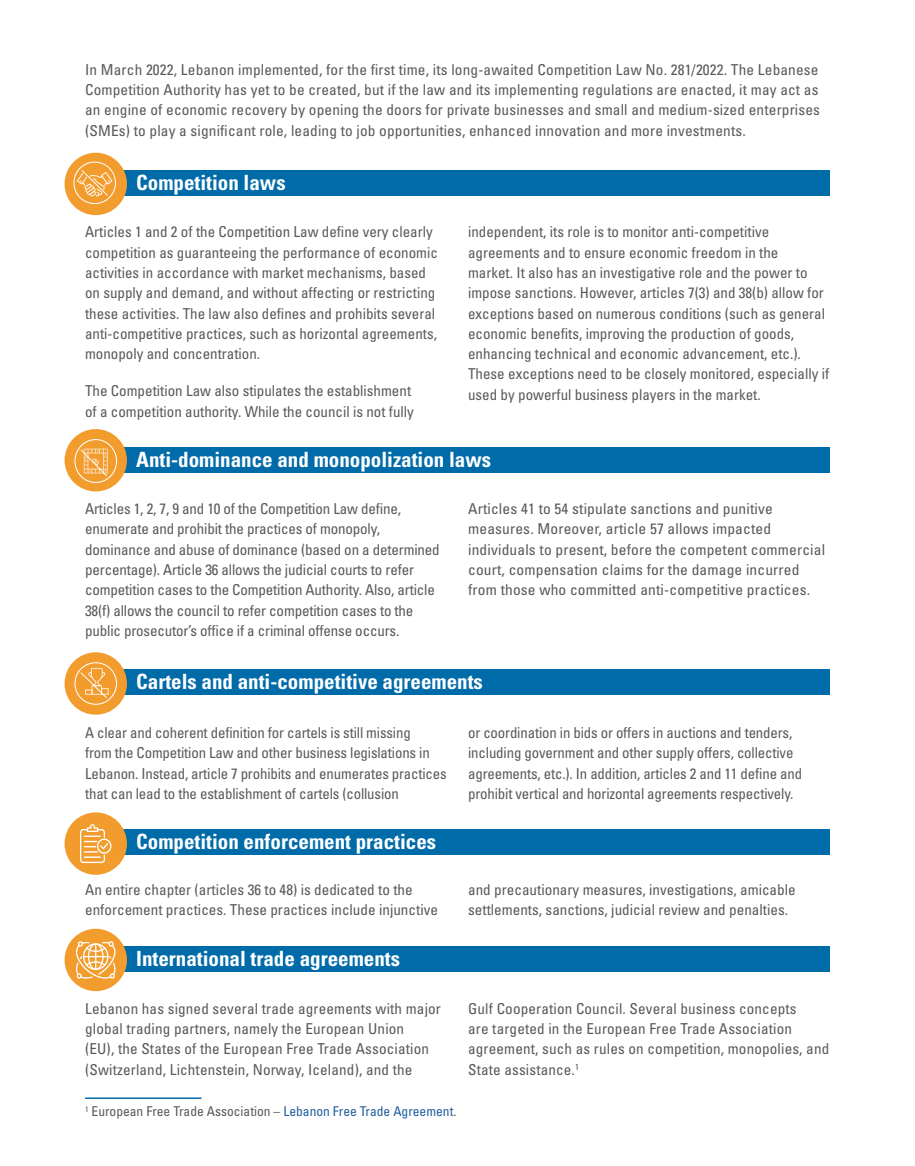
<style>
.page{position:relative;width:915px;height:1166px;background:#fff}
.page>*{position:absolute;margin:0;border:0;box-sizing:border-box;transform-origin:0 0}
.t1{font:700 condensed 21px "Univers LT Std";color:#fff}
.B-e1{font:condensed 15px/20.2px "Univers LT Std";color:#58595b}
.t2{font:condensed 13.5px "Univers LT Std";color:#58595b}
.s1{color:#215e9e}
</style>
<div class="page">
<hr style="left:85px;top:1097px;width:116px;height:1px;background:#006ba9">
<div style="left:85px;top:447px;width:744px;height:25px;background:#006ba9"></div>
<div style="left:64px;top:429px;width:63px;height:62px;background:#f39c2e;border-radius:50%"></div>
<svg style="left:74px;top:439px;width:43px;height:44px"></svg>
<div style="left:85px;top:170px;width:744px;height:26px;background:#006ba9"></div>
<div style="left:64px;top:153px;width:63px;height:62px;background:#f39c2e;border-radius:50%"></div>
<svg style="left:73px;top:162px;width:43px;height:42px"></svg>
<div style="left:85px;top:669px;width:744px;height:25px;background:#006ba9"></div>
<div style="left:64px;top:652px;width:63px;height:62px;background:#f39c2e;border-radius:50%"></div>
<svg style="left:74px;top:662px;width:43px;height:42px"></svg>
<div style="left:85px;top:829px;width:744px;height:25px;background:#006ba9"></div>
<div style="left:64px;top:812px;width:63px;height:62px;background:#f39c2e;border-radius:50%"></div>
<svg style="left:80px;top:824px;width:31px;height:38px"></svg>
<div style="left:85px;top:946px;width:744px;height:25px;background:#006ba9"></div>
<div style="left:64px;top:928px;width:63px;height:62px;background:#f39c2e;border-radius:50%"></div>
<svg style="left:76px;top:941px;width:40px;height:37px"></svg>
<p class="B-e1" style="left:85px;top:59px;width:736px;text-align:justify">In March 2022, Lebanon implemented, for the first time, its long-awaited Competition Law No. 281/2022. The Lebanese Competition Authority has yet to be created, but if the law and its implementing regulations are enacted, it may act as an engine of economic recovery by opening the doors for private businesses and small and medium-sized enterprises (SMEs) to play a significant role, leading to job opportunities, enhanced innovation and more investments.</p>
<p class="t1" style="left:136px;top:169px;width:151px">Competition laws</p>
<p class="B-e1" style="left:85px;top:222px;width:354px">Articles 1 and 2 of the Competition Law define very clearly competition as guaranteeing the performance of economic activities in accordance with market mechanisms, based on supply and demand, and without affecting or restricting these activities. The law also defines and prohibits several anti-competitive practices, such as horizontal agreements, monopoly and concentration.</p>
<p class="B-e1" style="left:85px;top:380px;width:330px">The Competition Law also stipulates the establishment of a competition authority. While the council is not fully</p>
<p class="B-e1" style="left:468px;top:222px;width:362px">independent, its role is to monitor anti-competitive agreements and to ensure economic freedom in the<br>market. It also has an investigative role and the power to impose sanctions. However, articles 7(3) and 38(b) allow for exceptions based on numerous conditions (such as general economic benefits, improving the production of goods, enhancing technical and economic advancement, etc.).<br>These exceptions need to be closely monitored, especially if used by powerful business players in the market.</p>
<p class="t1" style="left:136px;top:446px;width:356px">Anti-dominance and monopolization laws</p>
<p class="B-e1" style="left:85px;top:498px;width:356px">Articles 1, 2, 7, 9 and 10 of the Competition Law define, enumerate and prohibit the practices of monopoly, dominance and abuse of dominance (based on a determined percentage). Article 36 allows the judicial courts to refer competition cases to the Competition Authority. Also, article 38(f) allows the council to refer competition cases to the public prosecutor’s office if a criminal offense occurs.</p>
<p class="B-e1" style="left:468px;top:498px;width:358px">Articles 41 to 54 stipulate sanctions and punitive measures. Moreover, article 57 allows impacted individuals to present, before the competent commercial court, compensation claims for the damage incurred from those who committed anti-competitive practices.</p>
<p class="t1" style="left:136px;top:668px;width:348px">Cartels and anti-competitive agreements</p>
<p class="B-e1" style="left:85px;top:722px;width:363px">A clear and coherent definition for cartels is still missing<br>from the Competition Law and other business legislations in Lebanon. Instead, article 7 prohibits and enumerates practices that can lead to the establishment of cartels (collusion</p>
<p class="B-e1" style="left:468px;top:722px;width:335px">or coordination in bids or offers in auctions and tenders, including government and other supply offers, collective agreements, etc.). In addition, articles 2 and 11 define and prohibit vertical and horizontal agreements respectively.</p>
<p class="t1" style="left:136px;top:828px;width:301px">Competition enforcement practices</p>
<p class="B-e1" style="left:85px;top:878px;width:354px">An entire chapter (articles 36 to 48) is dedicated to the enforcement practices. These practices include injunctive</p>
<p class="B-e1" style="left:468px;top:878px;width:329px">and precautionary measures, investigations, amicable settlements, sanctions, judicial review and penalties.</p>
<p class="t1" style="left:136px;top:945px;width:265px">International trade agreements</p>
<p class="B-e1" style="left:85px;top:997px;width:357px">Lebanon has signed several trade agreements with major global trading partners, namely the European Union<br>(EU), the States of the European Free Trade Association (Switzerland, Lichtenstein, Norway, Iceland), and the</p>
<p class="B-e1" style="left:468px;top:997px;width:362px">Gulf Cooperation Council. Several business concepts<br>are targeted in the European Free Trade Association agreement, such as rules on competition, monopolies, and State assistance.<sup>1</sup></p>
<p class="t2" style="left:85px;top:1102px;width:372px"><sup>1</sup> European Free Trade Association – <span class="s1">Lebanon Free Trade Agreement</span>.</p>
</div>
